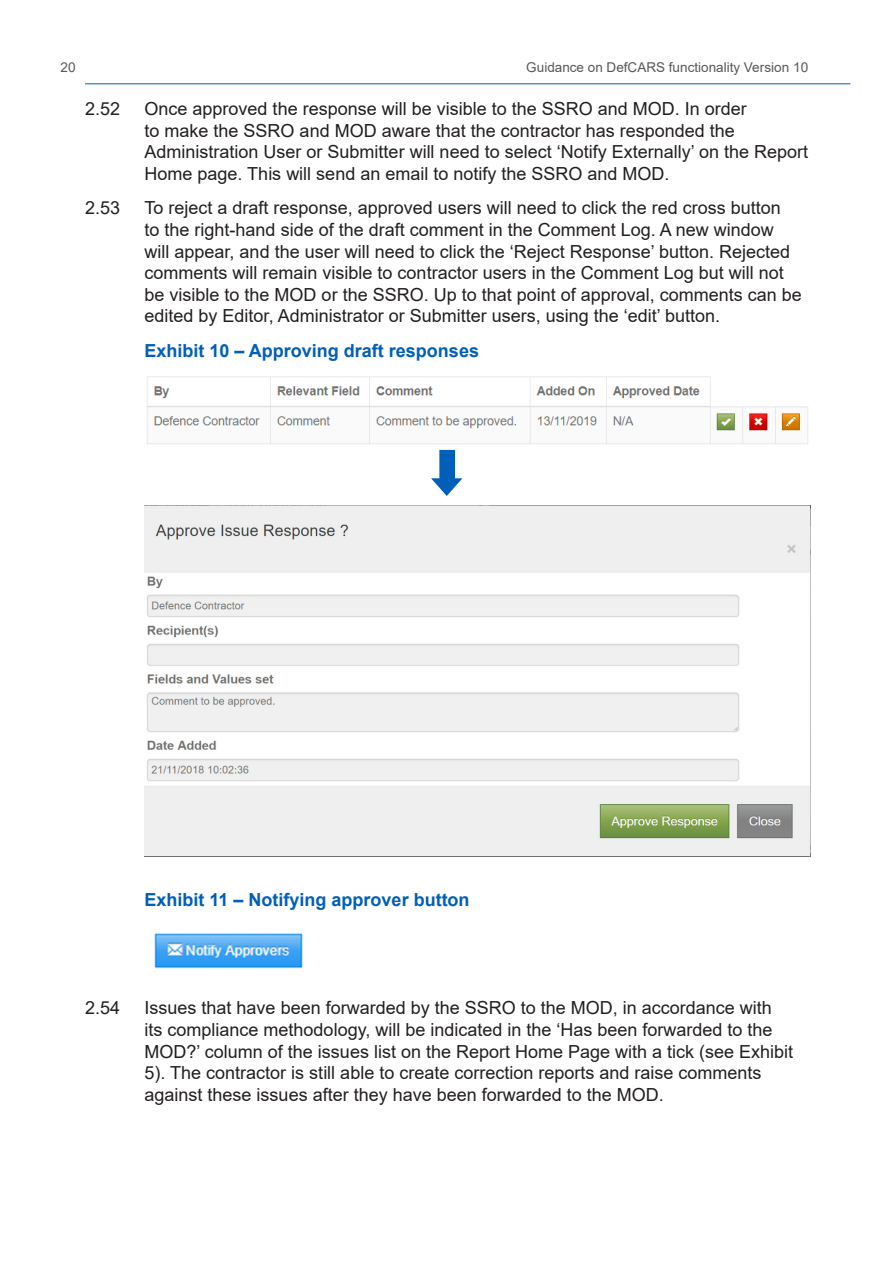
<style>
.page{position:relative;width:893px;height:1263px;background:#fff}
.page>*{position:absolute;margin:0;border:0;box-sizing:border-box;transform-origin:0 0}
.t1{font:18px/21.6px "Arial";color:#231f20}
.Heading_-_Para_-_sub{font:700 18px "Arial";color:#005fb9}
.t2{font:13.5px "Arial";color:#57585a}
.s1{font-family:"Arial MT2"}
</style>
<div class="page">
<hr style="left:85px;top:84px;width:765px;height:1px;background:#005fb9">
<img style="left:147px;top:376px;width:661px;height:68px">
<svg style="left:431px;top:450px;width:31px;height:46px"></svg>
<img style="left:145px;top:505px;width:665px;height:351px">
<img style="left:154px;top:933px;width:149px;height:36px">
<p class="t2" style="left:61px;top:58px;width:17px">20</p>
<p class="t2" style="left:526px;top:58px;width:284px">Guidance on DefCARS functionality Version 10</p>
<p class="t1" style="left:85px;top:98px;width:37px">2.52</p>
<p class="t1" style="left:145px;top:98px;width:665px">Once approved the response will be visible to the SSRO and MOD. In order<br>to make the SSRO and MOD aware that the contractor has responded the <span class="s1">Administration User or Submitter will need to select ‘Notify Externally’ on the Report </span>Home page. This will send an email to notify the SSRO and MOD.</p>
<p class="t1" style="left:85px;top:197px;width:37px">2.53</p>
<p class="t1" style="left:145px;top:197px;width:659px">To reject a draft response, approved users will need to click the red cross button<br>to the right-hand side of the draft comment in the Comment Log. A new window will appear, and the user will need to click the ‘Reject Response’ button. Rejected comments will remain visible to contractor users in the Comment Log but will not be visible to the MOD or the SSRO. Up to that point of approval, comments can be <span class="s1">edited by Editor, Administrator or Submitter users, using the ‘edit’ button.</span></p>
<p class="Heading_-_Para_-_sub" style="left:145px;top:338px;width:336px">Exhibit 10 – Approving draft responses</p>
<p class="Heading_-_Para_-_sub" style="left:145px;top:887px;width:327px">Exhibit 11 – Notifying approver button</p>
<p class="t1" style="left:85px;top:997px;width:37px">2.54</p>
<p class="t1" style="left:145px;top:997px;width:650px">Issues that have been forwarded by the SSRO to the MOD, in accordance with its compliance methodology, will be indicated in the ‘Has been forwarded to the <span class="s1">MOD?’ column of the issues list on the Report Home Page with a tick (see Exhibit 5). The contractor is still able to create correction reports and raise comments </span>against these issues after they have been forwarded to the MOD.</p>
</div>
